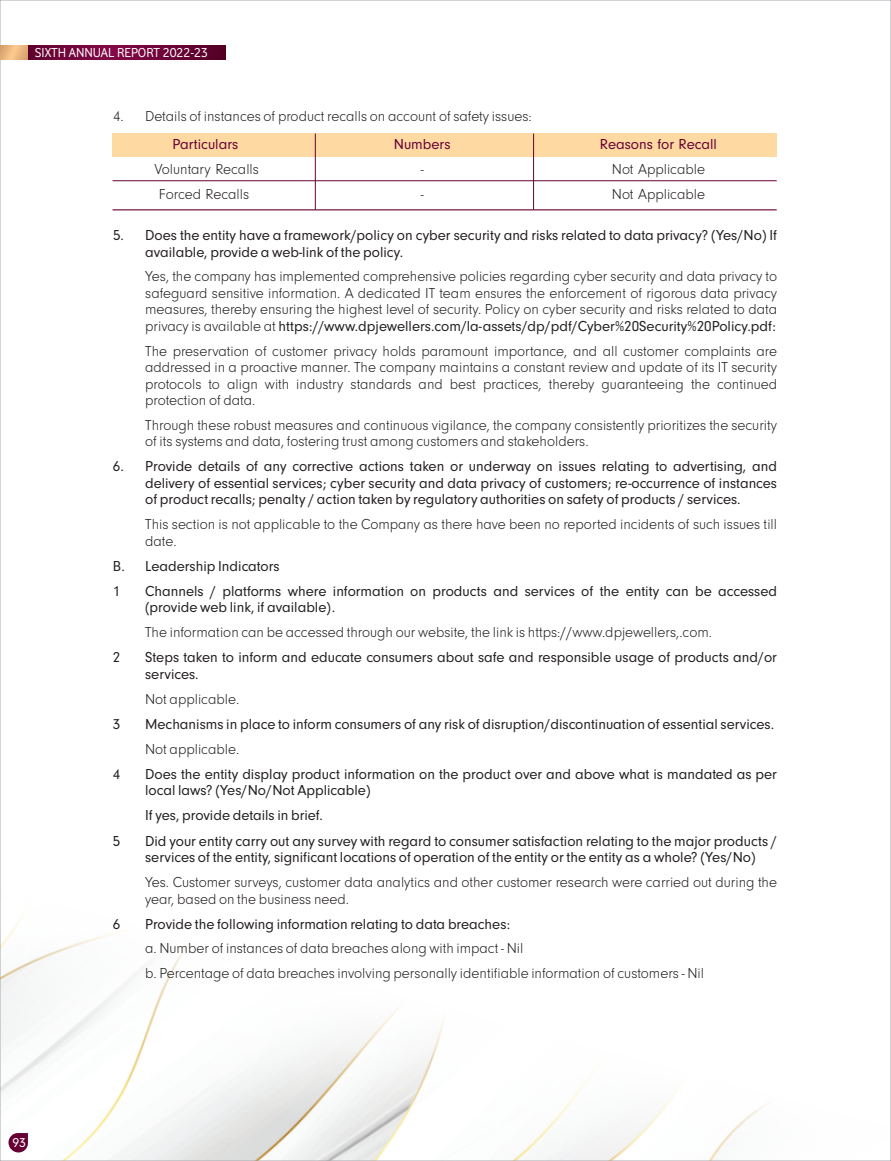
<style>
.page{position:relative;width:891px;height:1161px;background:#fff}
.page>*{position:absolute;margin:0;border:0;box-sizing:border-box;transform-origin:0 0}
.t1{font:15px/16.4px "Neuzeit Gro T Ligh";color:#231f20}
.t2{font:15px/16.8px "Neuzeit Grotesk W01";color:#231f20}
.t3{font:15px "Neuzeit Grotesk W01";color:#660034}
.t4{font:13.5px "Vodafone Rg";color:#fff}
.t5{font:13.5px "Neuzeit Grotesk W01";color:#fff}
.s1{font-family:"Neuzeit Gro T Ligh"}
</style>
<div class="page">
<img style="left:2px;top:910px;width:766px;height:249px">
<svg style="left:9px;top:1133px;width:19px;height:19px"></svg>
<img style="left:28px;top:45px;width:197px;height:14px">
<svg style="left:0;top:45px;width:28px;height:14px"></svg>
<div style="left:113px;top:134px;width:664px;height:23px;background:#fed9a1"></div>
<hr style="left:315px;top:134px;width:1px;height:76px;background:#660034">
<hr style="left:113px;top:209px;width:664px;height:1px;background:#660034">
<hr style="left:533px;top:134px;width:1px;height:76px;background:#660034">
<hr style="left:113px;top:180px;width:664px;height:1px;background:#660034">
<p class="t4" style="left:35px;top:48px;width:175px">SIXTH ANNUAL REPORT 2022-23</p>
<p class="t1" style="left:113px;top:109px;width:420px">4. Details of instances of product recalls on account of safety issues:</p>
<p class="t3" style="left:172px;top:136px;width:67px">Particulars</p>
<p class="t3" style="left:394px;top:136px;width:58px">Numbers</p>
<p class="t3" style="left:600px;top:136px;width:118px">Reasons for Recall</p>
<p class="t1" style="left:154px;top:162px;width:106px">Voluntary Recalls</p>
<p class="t1" style="left:421px;top:162px;width:4px">-</p>
<p class="t1" style="left:612px;top:162px;width:95px">Not Applicable</p>
<p class="t1" style="left:159px;top:187px;width:92px">Forced Recalls</p>
<p class="t1" style="left:421px;top:187px;width:4px">-</p>
<p class="t1" style="left:612px;top:187px;width:95px">Not Applicable</p>
<p class="t2" style="left:145px;top:227px;width:633px;text-indent:-32px">5. Does the entity have a framework/policy on cyber security and risks related to data privacy? (Yes/No) If available, provide a web-link of the policy.</p>
<p class="t1" style="left:145px;top:269px;width:633px;text-align:justify">Yes, the company has implemented comprehensive policies regarding cyber security and data privacy to safeguard sensitive information. A dedicated IT team ensures the enforcement of rigorous data privacy measures, thereby ensuring the highest level of security. Policy on cyber security and risks related to data</p>
<p class="t2" style="left:145px;top:318px;width:632px"><span class="s1">privacy is available at</span> https://www.dpjewellers.com/la-assets/dp/pdf/Cyber%20Security%20Policy.pdf:</p>
<p class="t1" style="left:145px;top:344px;width:633px;text-align:justify">The preservation of customer privacy holds paramount importance, and all customer complaints are addressed in a proactive manner. The company maintains a constant review and update of its IT security protocols to align with industry standards and best practices, thereby guaranteeing the continued protection of data.</p>
<p class="t1" style="left:145px;top:417px;width:633px">Through these robust measures and continuous vigilance, the company consistently prioritizes the security of its systems and data, fostering trust among customers and stakeholders.</p>
<p class="t2" style="left:145px;top:458px;width:633px;text-align:justify;text-indent:-32px">6. Provide details of any corrective actions taken or underway on issues relating to advertising, and delivery of essential services; cyber security and data privacy of customers; re-occurrence of instances of product recalls; penalty / action taken by regulatory authorities on safety of products / services.</p>
<p class="t1" style="left:145px;top:517px;width:633px">This section is not applicable to the Company as there have been no reported incidents of such issues till date.</p>
<p class="t2" style="left:113px;top:553px;width:168px;line-height:25.2px">B. Leadership Indicators<br>1</p>
<p class="t2" style="left:145px;top:583px;width:633px">Channels / platforms where information on products and services of the entity can be accessed (provide web link, if available).</p>
<p class="t1" style="left:145px;top:625px;width:568px">The information can be accessed through our website, the link is https://www.dpjewellers,.com.</p>
<p class="t2" style="left:113px;top:649px;width:9px">2</p>
<p class="t2" style="left:145px;top:649px;width:633px">Steps taken to inform and educate consumers about safe and responsible usage of products and/or services.</p>
<p class="t1" style="left:145px;top:692px;width:96px">Not applicable.</p>
<p class="t2" style="left:113px;top:716px;width:9px">3</p>
<p class="t2" style="left:145px;top:716px;width:631px">Mechanisms in place to inform consumers of any risk of disruption/discontinuation of essential services.</p>
<p class="t1" style="left:145px;top:742px;width:96px">Not applicable.</p>
<p class="t2" style="left:113px;top:765px;width:9px">4</p>
<p class="t2" style="left:145px;top:765px;width:633px">Does the entity display product information on the product over and above what is mandated as per local laws? (Yes/No/Not Applicable)</p>
<p class="t2" style="left:145px;top:807px;width:179px">If yes, provide details in brief.</p>
<p class="t2" style="left:113px;top:833px;width:9px">5</p>
<p class="t2" style="left:145px;top:833px;width:633px">Did your entity carry out any survey with regard to consumer satisfaction relating to the major products / services of the entity, significant locations of operation of the entity or the entity as a whole? (Yes/No)</p>
<p class="t1" style="left:145px;top:875px;width:633px">Yes. Customer surveys, customer data analytics and other customer research were carried out during the year, based on the business need.</p>
<p class="t2" style="left:113px;top:915px;width:9px">6</p>
<p class="t2" style="left:145px;top:915px;width:367px">Provide the following information relating to data breaches:</p>
<p class="t1" style="left:145px;top:937px;width:561px;line-height:24.6px">a. Number of instances of data breaches along with impact - Nil<br>b. Percentage of data breaches involving personally identifiable information of customers - Nil</p>
<p class="t5" style="left:13px;top:1136px;width:15px">93</p>
</div>
